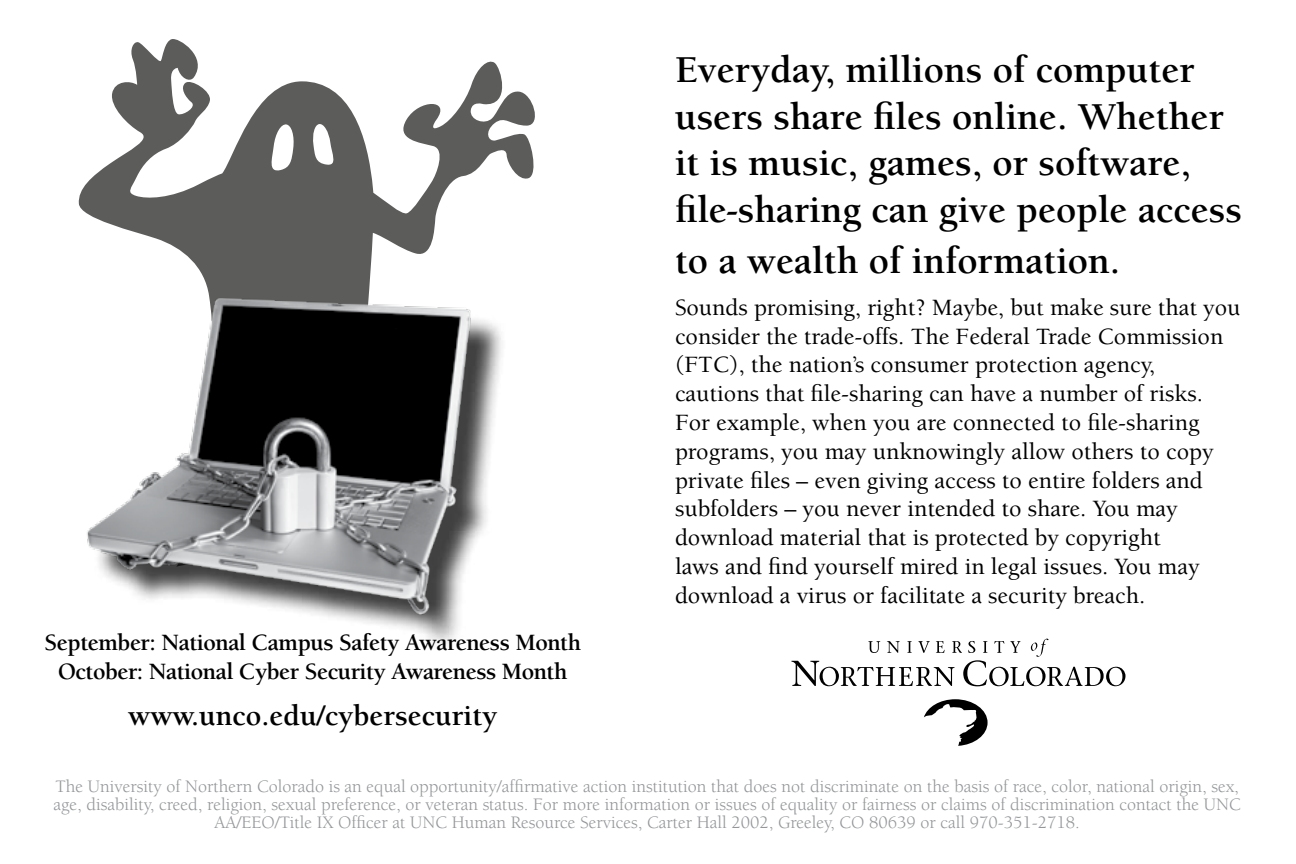
<style>
.page{position:relative;width:1296px;height:864px;background:#fff}
.page>*{position:absolute;margin:0;border:0;box-sizing:border-box;transform-origin:0 0}
.t1{font:700 39px/46.8px "Berkeley";color:#000}
.t2{font:700 30px "Berkeley";color:#000}
.t3{font:500 24px/28.8px "Berkeley";color:#000}
.t4{font:700 24px/28.8px "Berkeley";letter-spacing:-.02em;color:#000;text-align:center}
.t5{font:18px/18px "Berkeley";color:#939598;text-align:center}
</style>
<div class="page">
<svg style="left:79px;top:39px;width:456px;height:250px"></svg>
<div style="left:92px;top:305px;width:414px;height:345px;background:#000;opacity:.75"></div>
<img style="left:87px;top:289px;width:419px;height:327px">
<svg style="left:791px;top:639px;width:335px;height:47px"></svg>
<svg style="left:924px;top:699px;width:64px;height:47px"></svg>
<p class="t4" style="left:44px;top:629px;width:538px">September: National Campus Safety Awareness Month<br>October: National Cyber Security Awareness Month</p>
<p class="t2" style="left:128px;top:700px;width:371px">www.unco.edu/cybersecurity</p>
<h1 class="t1" style="left:675px;top:47px;width:569px">Everyday, millions of computer users share files online. Whether it is music, games, or software, file-sharing can give people access</h1>
<h1 class="t1" style="left:675px;top:237px;width:447px">to a wealth of information.</h1>
<p class="t3" style="left:675px;top:293px;width:567px">Sounds promising, right? Maybe, but make sure that you consider the trade-offs. The Federal Trade Commission (FTC), the nation’s consumer protection agency, cautions that file-sharing can have a number of risks.<br>For example, when you are connected to file-sharing programs, you may unknowingly allow others to copy private files – even giving access to entire folders and subfolders – you never intended to share. You may download material that is protected by copyright<br>laws and find yourself mired in legal issues. You may download a virus or facilitate a security breach.</p>
<p class="t5" style="left:54px;top:778px;width:1189px">The University of Northern Colorado is an equal opportunity/affirmative action institution that does not discriminate on the basis of race, color, national origin, sex, age, disability, creed, religion, sexual preference, or veteran status. For more information or issues of equality or fairness or claims of discrimination contact the UNC<br>AA/EEO/Title IX Officer at UNC Human Resource Services, Carter Hall 2002, Greeley, CO 80639 or call 970-351-2718.</p>
</div>
